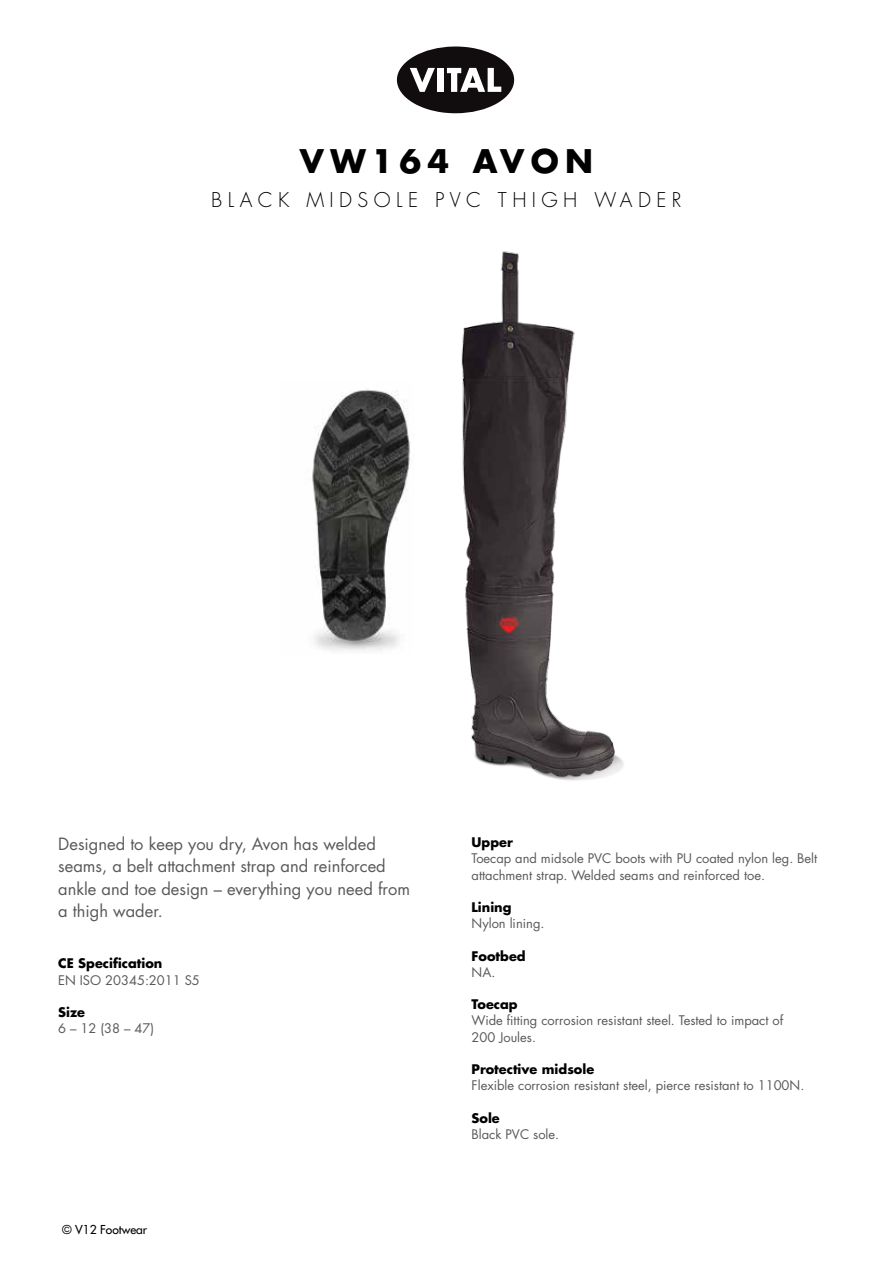
<style>
.page{position:relative;width:893px;height:1263px;background:#fff}
.page>*{position:absolute;margin:0;border:0;box-sizing:border-box;transform-origin:0 0}
.t1{font:700 31.65px "Futura";letter-spacing:.2em;color:#000}
.t2{font:300 19.8px "Futura";letter-spacing:.275em;color:#000}
.t3{font:16.5px/22.5px "Futura";color:#58595b}
.t4{font:12.9px/16.2px "Futura";color:#58595b}
.t5{font:700 12.9px "Futura";color:#000}
.t6{font:12px "Futura";color:#000}
</style>
<div class="page">
<svg style="left:396px;top:46px;width:119px;height:68px"></svg>
<img style="left:461px;top:251px;width:163px;height:530px">
<img style="left:312px;top:389px;width:98px;height:262px">
<h1 class="t1" style="left:300px;top:139px;width:295px">VW164 AVON</h1>
<h2 class="t2" style="left:211px;top:187px;width:472px">BLACK MIDSOLE PVC THIGH WADER</h2>
<p class="t3" style="left:58px;top:832px;width:353px">Designed to keep you dry, Avon has welded seams, a belt attachment strap and reinforced ankle and toe design – everything you need from a thigh wader.</p>
<p class="t5" style="left:58px;top:954px;width:106px">CE Specification</p>
<p class="t4" style="left:58px;top:971px;width:143px">EN ISO 20345:2011 S5</p>
<p class="t5" style="left:58px;top:1003px;width:28px">Size</p>
<p class="t4" style="left:58px;top:1020px;width:97px">6 – 12 (38 – 47)</p>
<p class="t6" style="left:62px;top:1222px;width:86px">© V12 Footwear</p>
<p class="t5" style="left:472px;top:833px;width:43px">Upper</p>
<p class="t4" style="left:472px;top:850px;width:347px">Toecap and midsole PVC boots with PU coated nylon leg. Belt attachment strap. Welded seams and reinforced toe.</p>
<p class="t5" style="left:472px;top:898px;width:41px">Lining</p>
<p class="t4" style="left:472px;top:915px;width:74px">Nylon lining.</p>
<p class="t5" style="left:472px;top:947px;width:56px">Footbed</p>
<p class="t4" style="left:472px;top:964px;width:25px">NA.</p>
<p class="t5" style="left:472px;top:995px;width:48px">Toecap</p>
<p class="t4" style="left:472px;top:1012px;width:313px">Wide fitting corrosion resistant steel. Tested to impact of<br>200 Joules.</p>
<p class="t5" style="left:472px;top:1060px;width:124px">Protective midsole</p>
<p class="t4" style="left:472px;top:1077px;width:334px">Flexible corrosion resistant steel, pierce resistant to 1100N.</p>
<p class="t5" style="left:472px;top:1109px;width:30px">Sole</p>
<p class="t4" style="left:472px;top:1126px;width:89px">Black PVC sole.</p>
</div>
